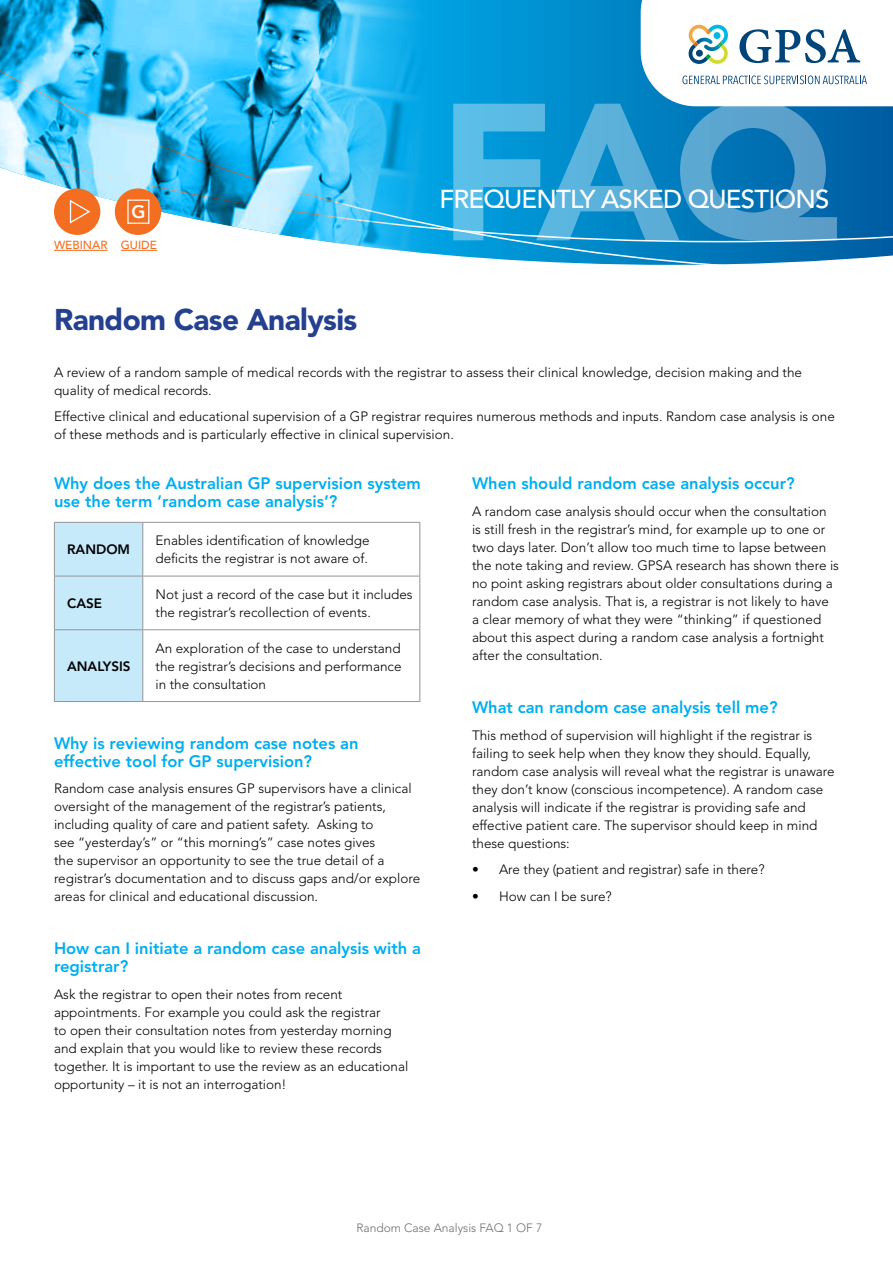
<style>
.page{position:relative;width:893px;height:1263px;background:#fff}
.page>*{position:absolute;margin:0;border:0;box-sizing:border-box;transform-origin:0 0}
.t1{font:900 192.9px "Avenir LT Std";color:#fff}
.t2{font:900 29.7px "Avenir LT Std";letter-spacing:-.02em;color:#25408f}
.t3{font:500 25.8px "Avenir LT Std";letter-spacing:-.03em;color:#fff}
.t4{font:800 18px "Avenir LT Std";color:#fff}
.t5{font:800 16.5px/18px "Avenir LT Std";color:#00aeef}
.t6{font:300 13.5px/18px "Avenir LT Std";color:#000}
.t7{font:800 13.5px "Avenir LT Std";color:#000}
.t8{font:300 12px "Avenir LT Std";color:#6d6e71}
.t9{font:500 11.7px "Avenir LT Std";color:#f36e21}
</style>
<div class="page">
<svg style="left:470px;top:0;width:423px;height:265px;background:#0683c2"></svg>
<div style="left:55px;top:523px;width:87px;height:178px;background:#c7eafb"></div>
<hr style="left:54px;top:522px;width:89px;height:1px;background:#939598">
<hr style="left:54px;top:523px;width:1px;height:53px;background:#939598">
<hr style="left:143px;top:522px;width:277px;height:1px;background:#939598">
<hr style="left:142px;top:523px;width:1px;height:53px;background:#939598">
<hr style="left:419px;top:523px;width:1px;height:53px;background:#939598">
<hr style="left:54px;top:576px;width:89px;height:1px;background:#939598">
<hr style="left:54px;top:576px;width:1px;height:53px;background:#939598">
<hr style="left:143px;top:576px;width:277px;height:1px;background:#939598">
<hr style="left:142px;top:576px;width:1px;height:53px;background:#939598">
<hr style="left:419px;top:576px;width:1px;height:53px;background:#939598">
<hr style="left:54px;top:629px;width:89px;height:1px;background:#939598">
<hr style="left:54px;top:630px;width:1px;height:71px;background:#939598">
<hr style="left:143px;top:629px;width:277px;height:1px;background:#939598">
<hr style="left:142px;top:630px;width:1px;height:71px;background:#939598">
<hr style="left:419px;top:630px;width:1px;height:71px;background:#939598">
<hr style="left:54px;top:701px;width:89px;height:1px;background:#939598">
<hr style="left:143px;top:701px;width:277px;height:1px;background:#939598">
<img style="left:0;top:0;width:470px;height:257px">
<hr style="left:54px;top:250px;width:54px;height:1px;background:#f36e21">
<div style="left:54px;top:188px;width:46px;height:47px;background:#f36e21;border-radius:50%"></div>
<svg style="left:70px;top:200px;width:20px;height:24px"></svg>
<div style="left:115px;top:188px;width:46px;height:47px;background:#f36e21;border-radius:50%"></div>
<hr style="left:121px;top:250px;width:36px;height:1px;background:#f36e21">
<div style="left:127px;top:200px;width:22px;height:24px;border:1px solid #fff"></div>
<svg style="left:641px;top:0;width:252px;height:106px"></svg>
<h3 class="t4" style="left:131px;top:201px;width:16px">G</h3>
<p class="t9" style="left:54px;top:238px;width:105px">WEBINAR GUIDE</p>
<h1 class="t1" style="left:438px;top:56px;width:401px">FAQ</h1>
<h3 class="t3" style="left:439px;top:184px;width:391px">FREQUENTLY ASKED QUESTIONS</h3>
<h2 class="t2" style="left:54px;top:302px;width:305px">Random Case Analysis</h2>
<p class="t6" style="left:54px;top:363px;width:750px">A review of a random sample of medical records with the registrar to assess their clinical knowledge, decision making and the quality of medical records.</p>
<p class="t6" style="left:54px;top:407px;width:782px">Effective clinical and educational supervision of a GP registrar requires numerous methods and inputs. Random case analysis is one of these methods and is particularly effective in clinical supervision.</p>
<p class="t5" style="left:54px;top:475px;width:368px">Why does the Australian GP supervision system use the term ‘random case analysis’?</p>
<p class="t7" style="left:67px;top:542px;width:64px">RANDOM</p>
<p class="t6" style="left:156px;top:532px;width:216px">Enables identification of knowledge deficits the registrar is not aware of.</p>
<p class="t7" style="left:67px;top:595px;width:36px">CASE</p>
<p class="t6" style="left:156px;top:585px;width:259px">Not just a record of the case but it includes the registrar’s recollection of events.</p>
<p class="t5" style="left:472px;top:475px;width:324px">When should random case analysis occur?</p>
<p class="t6" style="left:472px;top:502px;width:368px">A random case analysis should occur when the consultation is still fresh in the registrar’s mind, for example up to one or two days later. Don’t allow too much time to lapse between the note taking and review. GPSA research has shown there is no point asking registrars about older consultations during a random case analysis. That is, a registrar is not likely to have a clear memory of what they were “thinking” if questioned about this aspect during a random case analysis a fortnight after the consultation.</p>
<p class="t6" style="left:156px;top:639px;width:248px;text-align:justify">An exploration of the case to understand the registrar’s decisions and performance in the consultation</p>
<p class="t7" style="left:67px;top:658px;width:65px">ANALYSIS</p>
<p class="t5" style="left:54px;top:734px;width:306px">Why is reviewing random case notes an effective tool for GP supervision?</p>
<p class="t6" style="left:54px;top:780px;width:368px">Random case analysis ensures GP supervisors have a clinical oversight of the management of the registrar’s patients, including quality of care and patient safety. Asking to<br>see “yesterday’s” or “this morning’s” case notes gives<br>the supervisor an opportunity to see the true detail of a registrar’s documentation and to discuss gaps and/or explore areas for clinical and educational discussion.</p>
<p class="t5" style="left:54px;top:940px;width:368px">How can I initiate a random case analysis with a registrar?</p>
<p class="t6" style="left:54px;top:985px;width:356px">Ask the registrar to open their notes from recent appointments. For example you could ask the registrar<br>to open their consultation notes from yesterday morning and explain that you would like to review these records together. It is important to use the review as an educational opportunity – it is not an interrogation!</p>
<p class="t5" style="left:472px;top:698px;width:307px">What can random case analysis tell me?</p>
<p class="t6" style="left:472px;top:726px;width:364px">This method of supervision will highlight if the registrar is failing to seek help when they know they should. Equally, random case analysis will reveal what the registrar is unaware they don’t know (conscious incompetence). A random case analysis will indicate if the registrar is providing safe and effective patient care. The supervisor should keep in mind these questions:</p>
<p class="t6" style="left:472px;top:860px;width:294px">• Are they (patient and registrar) safe in there?</p>
<p class="t6" style="left:472px;top:887px;width:141px">• How can I be sure?</p>
<p class="t8" style="left:356px;top:1220px;width:187px">Random Case Analysis FAQ 1 OF 7</p>
</div>
